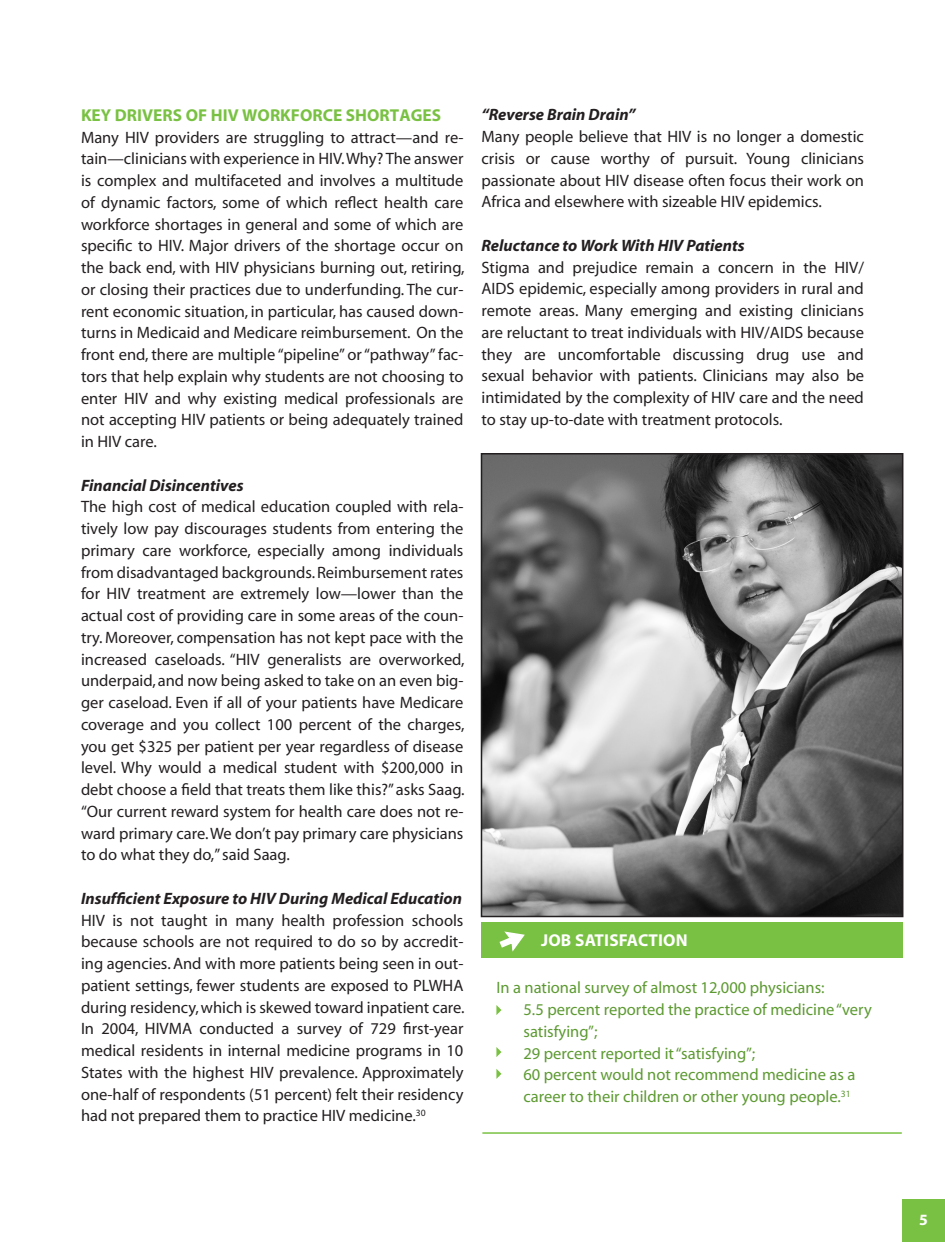
<style>
.page{position:relative;width:945px;height:1242px;background:#fff}
.page>*{position:absolute;margin:0;border:0;box-sizing:border-box;transform-origin:0 0}
.t1{font:700 17.25px "Myriad";letter-spacing:.005em;color:#79c142}
.t2{font:700 17.25px "Myriad";letter-spacing:.01em;color:#fff}
.t3{font:16.5px/21.8px "Myriad";color:#231f20;text-align:justify}
.t4{font:16.5px/21.8px "Myriad";color:#5d9a32}
.t5{font:italic 700 16.5px "Myriad";color:#231f20}
.t6{font:700 15.75px "Myriad";color:#fff}
</style>
<div class="page">
<div style="left:903px;top:1200px;width:42px;height:42px;background:#79c142"></div>
<svg style="left:496px;top:1005px;width:5px;height:10px"></svg>
<svg style="left:496px;top:1047px;width:5px;height:10px"></svg>
<svg style="left:496px;top:1069px;width:5px;height:10px"></svg>
<div style="left:482px;top:922px;width:421px;height:36px;background:#79c142"></div>
<img style="left:484px;top:456px;width:416px;height:458px">
<div style="left:481px;top:453px;width:422px;height:464px;border:2px solid #231f20"></div>
<svg style="left:499px;top:931px;width:26px;height:21px"></svg>
<hr style="left:482px;top:1132px;width:420px;height:2px;background:#79c142">
<p class="t1" style="left:81px;top:106px;width:362px">KEY DRIVERS OF HIV WORKFORCE SHORTAGES</p>
<p class="t3" style="left:81px;top:127px;width:385px">Many HIV providers are struggling to attract—and re&shy;tain—clinicians with experience in HIV. Why? The answer is complex and multifaceted and involves a multitude of dynamic factors, some of which reflect health care workforce shortages in general and some of which are specific to HIV. Major drivers of the shortage occur on the back end, with HIV physicians burning out, retiring, or closing their practices due to underfunding. The cur&shy;rent economic situation, in particular, has caused down&shy;turns in Medicaid and Medicare reimbursement. On the front end, there are multiple “pipeline” or “pathway” fac&shy;tors that help explain why students are not choosing to enter HIV and why existing medical professionals are not accepting HIV patients or being adequately trained in HIV care.</p>
<p class="t5" style="left:81px;top:477px;width:164px">Financial Disincentives</p>
<p class="t3" style="left:81px;top:497px;width:385px">The high cost of medical education coupled with rela&shy;tively low pay discourages students from entering the primary care workforce, especially among individuals from disadvantaged backgrounds. Reimbursement rates for HIV treatment are extremely low—lower than the actual cost of providing care in some areas of the coun&shy;try. Moreover, compensation has not kept pace with the increased caseloads. “HIV generalists are overworked, underpaid, and now being asked to take on an even big&shy;ger caseload. Even if all of your patients have Medicare coverage and you collect 100 percent of the charges, you get $325 per patient per year regardless of disease level. Why would a medical student with $200,000 in debt choose a field that treats them like this?” asks Saag. “Our current reward system for health care does not re&shy;ward primary care. We don’t pay primary care physicians to do what they do,” said Saag.</p>
<p class="t5" style="left:81px;top:890px;width:383px">Insufficient Exposure to HIV During Medical Education</p>
<p class="t3" style="left:81px;top:910px;width:385px">HIV is not taught in many health profession schools because schools are not required to do so by accredit&shy;ing agencies. And with more patients being seen in out&shy;patient settings, fewer students are exposed to PLWHA during residency, which is skewed toward inpatient care.<br>In 2004, HIVMA conducted a survey of 729 first-year medical residents in internal medicine programs in 10<br>States with the highest HIV prevalence. Approximately one-half of respondents (51 percent) felt their residency had not prepared them to practice HIV medicine.<sup>30</sup></p>
<p class="t5" style="left:482px;top:106px;width:156px">“Reverse Brain Drain”</p>
<p class="t3" style="left:482px;top:126px;width:384px">Many people believe that HIV is no longer a domestic crisis or cause worthy of pursuit. Young clinicians passionate about HIV disease often focus their work on Africa and elsewhere with sizeable HIV epidemics.</p>
<p class="t5" style="left:482px;top:237px;width:265px">Reluctance to Work With HIV Patients</p>
<p class="t3" style="left:482px;top:257px;width:384px">Stigma and prejudice remain a concern in the HIV/ AIDS epidemic, especially among providers in rural and remote areas. Many emerging and existing clinicians are reluctant to treat individuals with HIV/AIDS because they are uncomfortable discussing drug use and sexual behavior with patients. Clinicians may also be intimidated by the complexity of HIV care and the need to stay up-to-date with treatment protocols.</p>
<p class="t2" style="left:541px;top:931px;width:148px">JOB SATISFACTION</p>
<p class="t4" style="left:496px;top:978px;width:330px">In a national survey of almost 12,000 physicians:</p>
<p class="t4" style="left:524px;top:999px;width:350px">5.5 percent reported the practice of medicine “very satisfying”;</p>
<p class="t4" style="left:524px;top:1043px;width:233px">29 percent reported it “satisfying”;</p>
<p class="t4" style="left:524px;top:1065px;width:333px">60 percent would not recommend medicine as a career to their children or other young people.<sup>31</sup></p>
<p class="t6" style="left:919px;top:1212px;width:10px">5</p>
</div>
